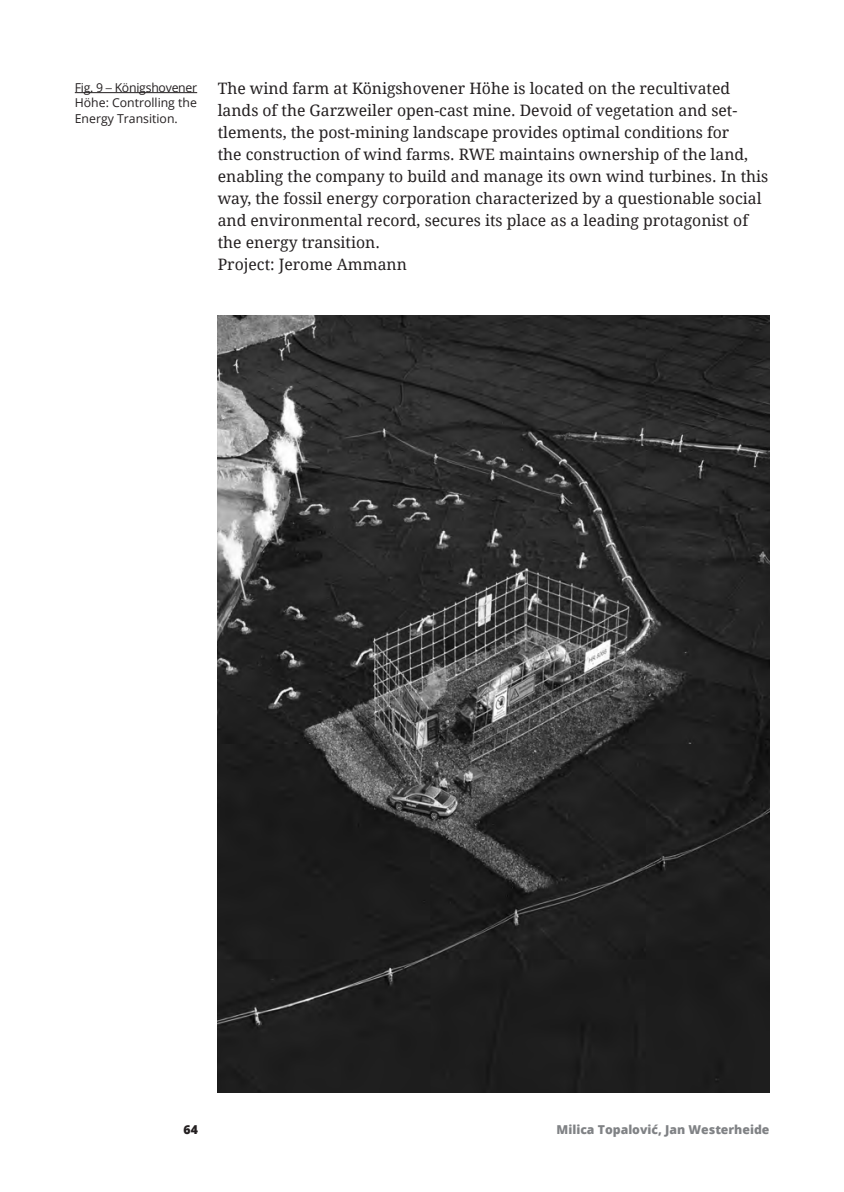
<style>
.page{position:relative;width:844px;height:1192px;background:#fff}
.page>*{position:absolute;margin:0;border:0;box-sizing:border-box;transform-origin:0 0}
.t1{font:15.75px/21.9px "Droid Serif";color:#231f20}
.t2{font:12.25px/15.8px "Open Sans";color:#231f20;text-align:justify}
.t3{font:800 12.25px "Open Sans";color:#808285}
.t4{font:800 12.25px "Open Sans";color:#231f20}
.s1{font-family:"Droid Serif"}
</style>
<div class="page">
<hr style="left:75px;top:92px;width:122px;height:1px;background:#231f20">
<img style="left:218px;top:315px;width:551px;height:777px">
<p class="t2" style="left:75px;top:79px;width:124px">Fig. 9 <span class="s1">–</span> Königshovener Höhe: Controlling the Energy Transition.</p>
<p class="t1" style="left:218px;top:78px;width:552px">The wind farm at Königshovener Höhe is located on the recultivated lands of the Garzweiler open-cast mine. Devoid of vegetation and set&shy;tlements, the post-mining landscape provides optimal conditions for<br>the construction of wind farms. RWE maintains ownership of the land, enabling the company to build and manage its own wind turbines. In this way, the fossil energy corporation characterized by a questionable social and environmental record, secures its place as a leading protagonist of the energy transition.<br>Project: Jerome Ammann</p>
<p class="t4" style="left:183px;top:1120px;width:16px">64</p>
<p class="t3" style="left:556px;top:1120px;width:214px">Milica Topalović, Jan Westerheide</p>
</div>
